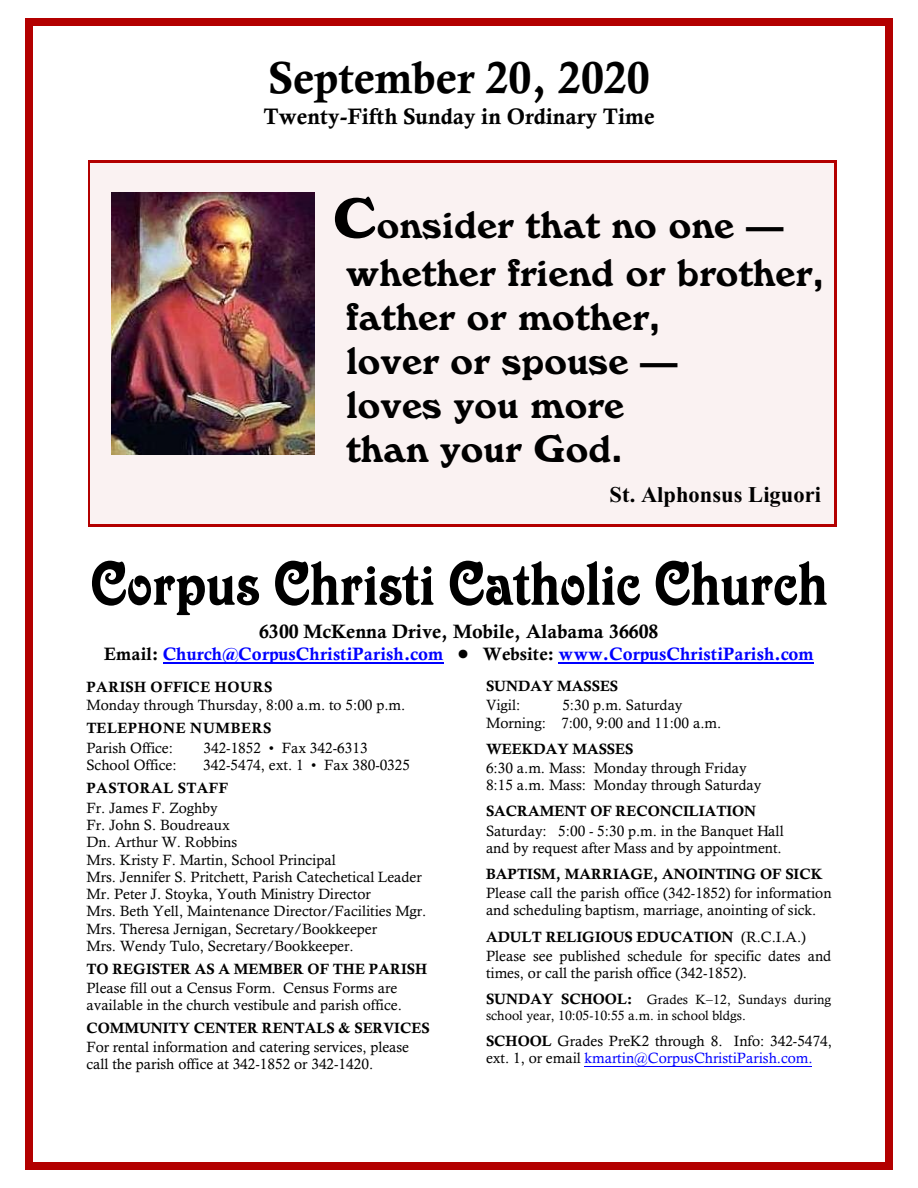
<style>
.page{position:relative;width:918px;height:1188px;background:#fff}
.page>*{position:absolute;margin:0;border:0;box-sizing:border-box;transform-origin:0 0}
.t1{font:66px "Victorian Let Plain";color:#000}
.t2{font:700 45px "Calisto";color:#000}
.t3{font:37.5px/44.1px "Windsor BT";letter-spacing:.005em;color:#000}
.t4{font:700 22.5px "Calisto";color:#000}
.t5{font:700 22.5px "Times New Roman";letter-spacing:.005em;color:#000}
.t6{font:700 19.5px "Calisto";color:#000}
.t7{font:700 18px "Calisto";letter-spacing:.005em;color:#00f}
.t8{font:15px/17.2px "Calisto";color:#000}
.t9{font:700 15px "Calisto";color:#000}
.t10{font:700 15px "Calisto";letter-spacing:.03em;color:#000}
.t11{font:700 15px "Calisto";letter-spacing:.035em;color:#000}
.t12{font:13.5px/15.9px "Calisto";color:#000}
.s1{font-size:55.5px}
.s2{color:#000}
.s3{font-weight:700}
.s4{font-weight:700;font-size:15px}
.s5{color:#00f}
</style>
<div class="page">
<div style="left:26px;top:18px;width:7px;height:1152px;background:#b30000"></div>
<div style="left:885px;top:18px;width:7px;height:1152px;background:#b30000"></div>
<div style="left:26px;top:18px;width:866px;height:7px;background:#b30000"></div>
<div style="left:26px;top:1163px;width:866px;height:7px;background:#b30000"></div>
<hr style="left:88px;top:161px;width:3px;height:366px;background:#b30000">
<hr style="left:834px;top:161px;width:3px;height:366px;background:#b30000">
<hr style="left:88px;top:161px;width:749px;height:2px;background:#b30000">
<hr style="left:88px;top:524px;width:749px;height:3px;background:#b30000">
<div style="left:91px;top:163px;width:743px;height:361px;background:#faf2f2"></div>
<hr style="left:163px;top:662px;width:281px;height:1px;background:#00f">
<hr style="left:559px;top:662px;width:255px;height:1px;background:#00f">
<hr style="left:584px;top:1066px;width:228px;height:1px;background:#00f">
<img style="left:111px;top:192px;width:203px;height:263px">
<h2 class="t2" style="left:268px;top:60px;width:383px">September 20, 2020</h2>
<h3 class="t4" style="left:263px;top:108px;width:393px">Twenty-Fifth Sunday in Ordinary Time</h3>
<h3 class="t3" style="left:346px;top:204px;width:479px;line-height:48.4px;text-indent:-13px"><span class="s1">C</span>onsider that no one — whether friend or brother,</h3>
<h3 class="t3" style="left:346px;top:298px;width:333px">father or mother, lover or spouse — loves you more than your God.</h3>
<h3 class="t5" style="left:610px;top:487px;width:213px">St. Alphonsus Liguori</h3>
<h1 class="t1" style="left:90px;top:561px;width:739px">Corpus Christi Catholic Church</h1>
<h3 class="t6" style="left:259px;top:624px;width:401px">6300 McKenna Drive, Mobile, Alabama 36608</h3>
<p class="t7" style="left:104px;top:647px;width:341px"><span class="s2">Email:</span> Church@CorpusChristiParish.com</p>
<p class="t7" style="left:483px;top:647px;width:332px"><span class="s2">Website:</span> www.CorpusChristiParish.com</p>
<p class="t10" style="left:86px;top:682px;width:187px">PARISH OFFICE HOURS</p>
<p class="t8" style="left:86px;top:697px;width:320px">Monday through Thursday, 8:00 a.m. to 5:00 p.m.</p>
<p class="t11" style="left:86px;top:723px;width:186px">TELEPHONE NUMBERS</p>
<p class="t8" style="left:86px;top:740px;width:88px">Parish Office:</p>
<p class="t8" style="left:203px;top:740px;width:166px">342-1852 • Fax 342-6313</p>
<p class="t8" style="left:86px;top:757px;width:92px">School Office:</p>
<p class="t8" style="left:203px;top:757px;width:208px">342-5474, ext. 1 • Fax 380-0325</p>
<p class="t10" style="left:86px;top:783px;width:143px">PASTORAL STAFF</p>
<p class="t8" style="left:86px;top:800px;width:341px">Fr. James F. Zoghby<br>Fr. John S. Boudreaux<br>Dn. Arthur W. Robbins<br>Mrs. Kristy F. Martin, School Principal<br>Mrs. Jennifer S. Pritchett, Parish Catechetical Leader Mr. Peter J. Stoyka, Youth Ministry Director<br>Mrs. Beth Yell, Maintenance Director/Facilities Mgr.<br>Mrs. Theresa Jernigan, Secretary/Bookkeeper<br>Mrs. Wendy Tulo, Secretary/Bookkeeper.</p>
<p class="t9" style="left:86px;top:963px;width:342px">TO REGISTER AS A MEMBER OF THE PARISH</p>
<p class="t8" style="left:86px;top:980px;width:317px">Please fill out a Census Form. Census Forms are available in the church vestibule and parish office.</p>
<p class="t9" style="left:86px;top:1022px;width:345px">COMMUNITY CENTER RENTALS &amp; SERVICES</p>
<p class="t8" style="left:86px;top:1040px;width:324px">For rental information and catering services, please call the parish office at 342-1852 or 342-1420.</p>
<p class="t9" style="left:486px;top:681px;width:134px">SUNDAY MASSES</p>
<p class="t8" style="left:486px;top:698px;width:36px">Vigil:</p>
<p class="t8" style="left:486px;top:698px;width:237px;text-indent:76px">5:30 p.m. Saturday<br>Morning: 7:00, 9:00 and 11:00 a.m.</p>
<p class="t9" style="left:486px;top:743px;width:149px">WEEKDAY MASSES</p>
<p class="t8" style="left:486px;top:761px;width:277px">6:30 a.m. Mass: Monday through Friday<br>8:15 a.m. Mass: Monday through Saturday</p>
<p class="t9" style="left:486px;top:806px;width:272px">SACRAMENT OF RECONCILIATION</p>
<p class="t8" style="left:486px;top:823px;width:299px">Saturday: 5:00 - 5:30 p.m. in the Banquet Hall and by request after Mass and by appointment.</p>
<p class="t9" style="left:486px;top:868px;width:338px">BAPTISM, MARRIAGE, ANOINTING OF SICK</p>
<p class="t8" style="left:486px;top:886px;width:347px">Please call the parish office (342-1852) for information and scheduling baptism, marriage, anointing of sick.</p>
<p class="t8" style="left:486px;top:928px;width:347px;line-height:19px"><span class="s3">ADULT RELIGIOUS EDUCATION</span> (R.C.I.A.)<br>Please see published schedule for specific dates and</p>
<p class="t8" style="left:486px;top:966px;width:263px">times, or call the parish office (342-1852).</p>
<p class="t12" style="left:486px;top:993px;width:347px"><span class="s4">SUNDAY SCHOOL:</span> Grades K–12, Sundays during school year, 10:05-10:55 a.m. in school bldgs.</p>
<p class="t8" style="left:486px;top:1034px;width:348px"><span class="s3">SCHOOL</span> Grades PreK2 through 8. Info: 342-5474, ext. 1, or email <span class="s5">kmartin@CorpusChristiParish.com.</span></p>
</div>
